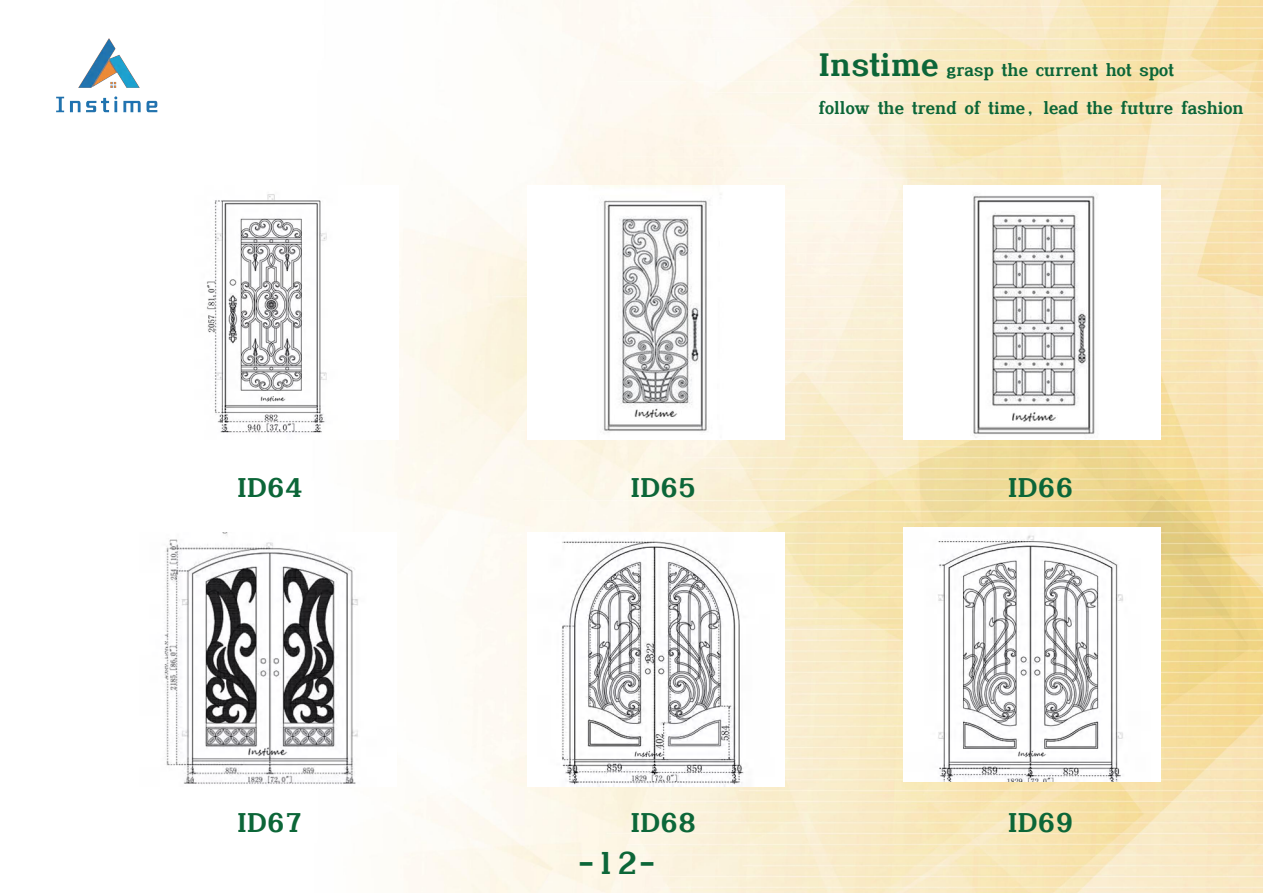
<style>
.page{position:relative;width:1263px;height:893px;background:#fff}
.page>*{position:absolute;margin:0;border:0;box-sizing:border-box;transform-origin:0 0}
.t1{font:31.5px "Cristina ES";color:#0c6638}
.t2{font:27px "Cristina ES";color:#0c6638}
.t3{font:17.25px "Cristina ES";color:#0c6638}
.s1{font-size:32.4px}
</style>
<div class="page">
<img style="left:56px;top:38px;width:102px;height:75px">
<img style="left:970px;top:190px;width:129px;height:249px">
<img style="left:589px;top:185px;width:134px;height:253px">
<img style="left:201px;top:191px;width:126px;height:244px">
<img style="left:161px;top:533px;width:203px;height:253px">
<img style="left:556px;top:535px;width:196px;height:251px">
<img style="left:932px;top:531px;width:194px;height:251px">
<p class="t3" style="left:819px;top:58px;width:357px"><span class="s1">Instime</span> grasp the current hot spot</p>
<p class="t3" style="left:819px;top:96px;width:427px">follow the trend of time, lead the future fashion</p>
<h2 class="t2" style="left:237px;top:469px;width:67px">ID64</h2>
<h2 class="t2" style="left:630px;top:469px;width:67px">ID65</h2>
<h2 class="t2" style="left:1008px;top:469px;width:67px">ID66</h2>
<h2 class="t2" style="left:237px;top:803px;width:67px">ID67</h2>
<h2 class="t2" style="left:630px;top:803px;width:67px">ID68</h2>
<h2 class="t2" style="left:1008px;top:803px;width:67px">ID69</h2>
<h1 class="t1" style="left:577px;top:841px;width:82px">-12-</h1>
</div>
